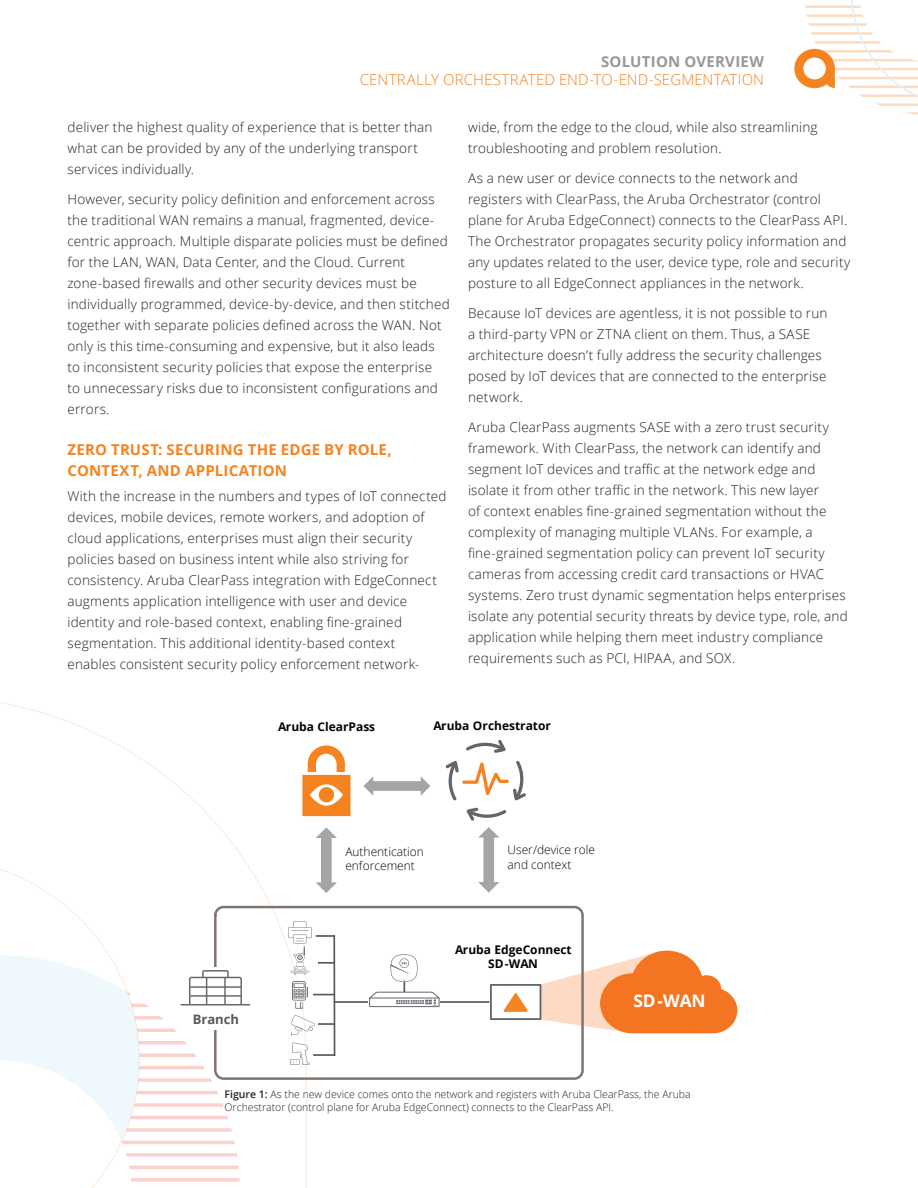
<style>
.page{position:relative;width:918px;height:1188px;background:#fff}
.page>*{position:absolute;margin:0;border:0;box-sizing:border-box;transform-origin:0 0}
.t1{font:700 17.4px "Open Sans";color:#fff}
.t2{font:700 15px/21px "Open Sans";letter-spacing:.015em;color:#f58320}
.t3{font:300 15px "Open Sans";letter-spacing:.01em;color:#f58320}
.t4{font:700 15px "Open Sans";letter-spacing:.015em;color:#999899}
.t5{font:300 13.5px/21px "Open Sans";letter-spacing:.015em;color:#231f20}
.t6{font:700 13.05px "Open Sans";color:#58595d}
.t7{font:700 12px/14.4px "Open Sans";color:#040503;text-align:center}
.t8{font:300 12px/14.4px "Open Sans";color:#040503}
.t9{font:300 10.5px/13.5px "Open Sans";color:#231f20}
.s1{font-weight:600}
</style>
<div class="page">
<svg style="left:0;top:702px;width:307px;height:486px"></svg>
<svg style="left:794px;top:0;width:124px;height:115px"></svg>
<svg style="left:316px;top:827px;width:21px;height:66px"></svg>
<svg style="left:364px;top:776px;width:66px;height:20px"></svg>
<img style="left:292px;top:982px;width:15px;height:27px">
<div style="left:214px;top:906px;width:370px;height:174px;border:2px dashed #80746e;border-radius:8px"></div>
<hr style="left:333px;top:935px;width:2px;height:121px;background:#58595d">
<hr style="left:334px;top:1001px;width:155px;height:2px;background:#58595d">
<svg style="left:313px;top:994px;width:20px;height:1px"></svg>
<hr style="left:313px;top:1054px;width:22px;height:2px;background:#58595d">
<div style="left:181px;top:967px;width:71px;height:44px;background:#fff"></div>
<hr style="left:181px;top:1004px;width:69px;height:1px;background:#65666b">
<svg style="left:0;top:955px;width:242px;height:189px"></svg>
<svg style="left:490px;top:951px;width:247px;height:82px"></svg>
<div style="left:181px;top:1010px;width:69px;height:19px;background:#fff"></div>
<div style="left:369px;top:992px;width:71px;height:17px;background:#edeeee"></div>
<svg style="left:369px;top:954px;width:71px;height:53px"></svg>
<svg style="left:302px;top:745px;width:48px;height:71px"></svg>
<div style="left:319px;top:787px;width:15px;height:15px;background:#f58320;border-radius:50%"></div>
<svg style="left:466px;top:740px;width:40px;height:13px"></svg>
<svg style="left:467px;top:808px;width:39px;height:13px"></svg>
<svg style="left:446px;top:761px;width:80px;height:39px"></svg>
<svg style="left:478px;top:827px;width:21px;height:66px"></svg>
<svg style="left:291px;top:1015px;width:43px;height:21px"></svg>
<svg style="left:290px;top:1042px;width:20px;height:23px"></svg>
<svg style="left:288px;top:921px;width:46px;height:54px"></svg>
<p class="t4" style="left:601px;top:51px;width:165px">SOLUTION OVERVIEW</p>
<p class="t3" style="left:360px;top:69px;width:406px">CENTRALLY ORCHESTRATED END-TO-END-SEGMENTATION</p>
<p class="t5" style="left:68px;top:116px;width:366px">deliver the highest quality of experience that is better than what can be provided by any of the underlying transport services individually.</p>
<p class="t5" style="left:68px;top:188px;width:384px">However, security policy definition and enforcement across the traditional WAN remains a manual, fragmented, device&shy;centric approach. Multiple disparate policies must be defined for the LAN, WAN, Data Center, and the Cloud. Current zone-based firewalls and other security devices must be individually programmed, device-by-device, and then stitched together with separate policies defined across the WAN. Not only is this time-consuming and expensive, but it also leads to inconsistent security policies that expose the enterprise<br>to unnecessary risks due to inconsistent configurations and errors.</p>
<p class="t2" style="left:68px;top:439px;width:326px">ZERO TRUST: SECURING THE EDGE BY ROLE,<br>CONTEXT, AND APPLICATION</p>
<p class="t5" style="left:68px;top:485px;width:381px">With the increase in the numbers and types of IoT connected devices, mobile devices, remote workers, and adoption of cloud applications, enterprises must align their security policies based on business intent while also striving for consistency. Aruba ClearPass integration with EdgeConnect augments application intelligence with user and device identity and role-based context, enabling fine-grained segmentation. This additional identity-based context enables consistent security policy enforcement network-</p>
<p class="t5" style="left:468px;top:116px;width:351px">wide, from the edge to the cloud, while also streamlining troubleshooting and problem resolution.</p>
<p class="t5" style="left:468px;top:167px;width:384px">As a new user or device connects to the network and registers with ClearPass, the Aruba Orchestrator (control plane for Aruba EdgeConnect) connects to the ClearPass API.<br>The Orchestrator propagates security policy information and any updates related to the user, device type, role and security posture to all EdgeConnect appliances in the network.</p>
<p class="t5" style="left:468px;top:302px;width:361px">Because IoT devices are agentless, it is not possible to run a third-party VPN or ZTNA client on them. Thus, a SASE architecture doesn’t fully address the security challenges posed by IoT devices that are connected to the enterprise network.</p>
<p class="t5" style="left:468px;top:416px;width:381px">Aruba ClearPass augments SASE with a zero trust security framework. With ClearPass, the network can identify and segment IoT devices and traffic at the network edge and isolate it from other traffic in the network. This new layer<br>of context enables fine-grained segmentation without the complexity of managing multiple VLANs. For example, a fine-grained segmentation policy can prevent IoT security cameras from accessing credit card transactions or HVAC systems. Zero trust dynamic segmentation helps enterprises isolate any potential security threats by device type, role, and application while helping them meet industry compliance requirements such as PCI, HIPAA, and SOX.</p>
<p class="t7" style="left:278px;top:719px;width:99px">Aruba ClearPass</p>
<p class="t7" style="left:433px;top:718px;width:119px">Aruba Orchestrator</p>
<p class="t6" style="left:193px;top:1010px;width:48px">Branch</p>
<p class="t8" style="left:345px;top:844px;width:80px">Authentication enforcement</p>
<p class="t8" style="left:508px;top:843px;width:89px">User/device role and context</p>
<p class="t7" style="left:455px;top:942px;width:118px">Aruba EdgeConnect<br>SD-WAN</p>
<p class="t1" style="left:633px;top:988px;width:74px">SD-WAN</p>
<p class="t9" style="left:225px;top:1087px;width:468px"><span class="s1">Figure 1:</span> As the new device comes onto the network and registers with Aruba ClearPass, the Aruba<br>Orchestrator (control plane for Aruba EdgeConnect) connects to the ClearPass API.</p>
</div>
